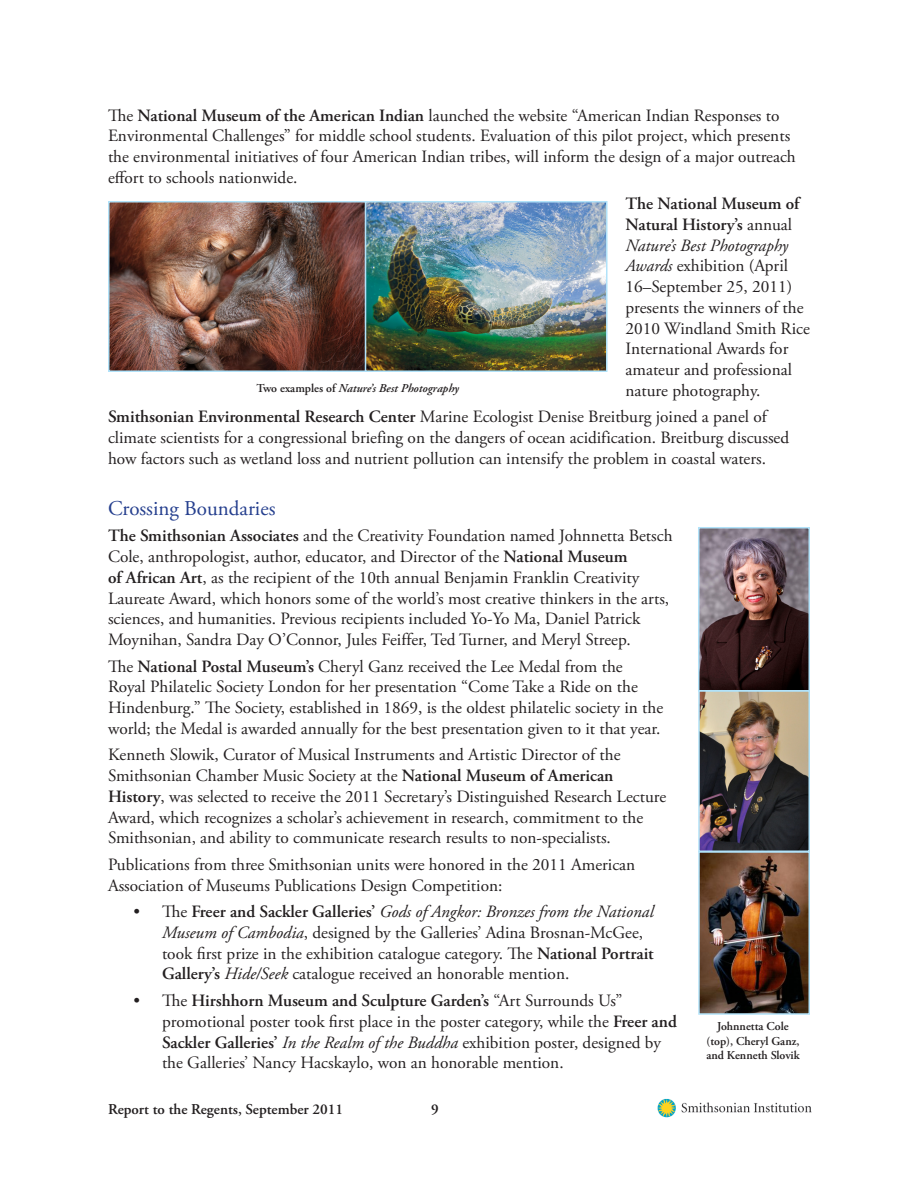
<style>
.page{position:relative;width:918px;height:1188px;background:#fff}
.page>*{position:absolute;margin:0;border:0;box-sizing:border-box;transform-origin:0 0}
.Body_Text{font:21px "Adobe Garamond Pro";color:#253f8e}
.Body_Text-2{font:17.25px/20.7px "Adobe Garamond Pro";color:#231f20}
.Bullet_Text{font:17.25px/20.7px "Adobe Garamond Pro";color:#231f20}
.t1{font:600 15px "Adobe Garamond Pro";color:#231f20}
.title_sub{font:600 12px/14.4px "Adobe Garamond Pro";color:#231f20;text-align:center}
.title_sub-2{font:italic 600 12px "Adobe Garamond Pro";color:#231f20}
.s1{font-weight:600}
.s2{font-style:italic}
.s3{font-style:normal}
</style>
<div class="page">
<img style="left:111px;top:204px;width:494px;height:165px">
<div style="left:108px;top:201px;width:258px;height:171px;border:2px solid #b1e2f9"></div>
<div style="left:365px;top:201px;width:243px;height:171px;border:2px solid #b1e2f9"></div>
<img style="left:701px;top:530px;width:106px;height:482px">
<div style="left:698px;top:690px;width:112px;height:162px;border:2px solid #b1e2f9"></div>
<div style="left:698px;top:527px;width:112px;height:165px;border:2px solid #b1e2f9"></div>
<div style="left:698px;top:851px;width:112px;height:164px;border:2px solid #b1e2f9"></div>
<img style="left:657px;top:1098px;width:155px;height:20px">
<p class="Body_Text-2" style="left:108px;top:105px;width:689px">The <span class="s1">National Museum of the American Indian</span> launched the website “American Indian Responses to Environmental Challenges” for middle school students. Evaluation of this pilot project, which presents the environmental initiatives of four American Indian tribes, will inform the design of a major outreach effort to schools nationwide.</p>
<p class="Body_Text-2" style="left:626px;top:194px;width:186px"><span class="s1">The National Museum of<br>Natural History’s</span> annual<br><span class="s2">Nature’s Best Photography<br>Awards</span> exhibition (April<br>16–September 25, 2011) presents the winners of the<br>2010 Windland Smith Rice<br>International Awards for amateur and professional nature photography.</p>
<p class="Body_Text-2" style="left:108px;top:407px;width:683px"><span class="s1">Smithsonian Environmental Research Center</span> Marine Ecologist Denise Breitburg joined a panel of climate scientists for a congressional briefing on the dangers of ocean acidification. Breitburg discussed how factors such as wetland loss and nutrient pollution can intensify the problem in coastal waters.</p>
<p class="Body_Text" style="left:108px;top:495px;width:169px">Crossing Boundaries</p>
<p class="Body_Text-2" style="left:108px;top:526px;width:566px"><span class="s1">The Smithsonian Associates</span> and the Creativity Foundation named Johnnetta Betsch Cole, anthropologist, author, educator, and Director of the <span class="s1">National Museum<br>of African Art</span>, as the recipient of the 10th annual Benjamin Franklin Creativity Laureate Award, which honors some of the world’s most creative thinkers in the arts, sciences, and humanities. Previous recipients included Yo-Yo Ma, Daniel Patrick Moynihan, Sandra Day O’Connor, Jules Feiffer, Ted Turner, and Meryl Streep.</p>
<p class="Body_Text-2" style="left:108px;top:656px;width:557px">The <span class="s1">National Postal Museum’s</span> Cheryl Ganz received the Lee Medal from the Royal Philatelic Society London for her presentation “Come Take a Ride on the Hindenburg.” The Society, established in 1869, is the oldest philatelic society in the world; the Medal is awarded annually for the best presentation given to it that year.</p>
<p class="Body_Text-2" style="left:108px;top:745px;width:560px">Kenneth Slowik, Curator of Musical Instruments and Artistic Director of the Smithsonian Chamber Music Society at the <span class="s1">National Museum of American History</span>, was selected to receive the 2011 Secretary’s Distinguished Research Lecture Award, which recognizes a scholar’s achievement in research, commitment to the Smithsonian, and ability to communicate research results to non-specialists.</p>
<p class="Body_Text-2" style="left:108px;top:855px;width:529px">Publications from three Smithsonian units were honored in the 2011 American<br>Association of Museums Publications Design Competition:</p>
<p class="Bullet_Text" style="left:162px;top:902px;width:493px">The <span class="s1">Freer and Sackler Galleries’</span> <span class="s2">Gods of Angkor: Bronzes from the National Museum of Cambodia</span>, designed by the Galleries’ Adina Brosnan-McGee, took first prize in the exhibition catalogue category. The <span class="s1">National Portrait Gallery’s</span> <span class="s2">Hide/Seek</span> catalogue received an honorable mention.</p>
<p class="Bullet_Text" style="left:162px;top:991px;width:516px">The <span class="s1">Hirshhorn Museum and Sculpture Garden’s</span> “Art Surrounds Us” promotional poster took first place in the poster category, while the <span class="s1">Freer and Sackler Galleries’</span> <span class="s2">In the Realm of the Buddha</span> exhibition poster, designed by the Galleries’ Nancy Hacskaylo, won an honorable mention.</p>
<p class="title_sub-2" style="left:256px;top:381px;width:204px"><span class="s3">Two examples of</span> Nature’s Best Photography</p>
<p class="Body_Text-2" style="left:134px;top:902px;width:8px">•</p>
<p class="Body_Text-2" style="left:134px;top:991px;width:8px">•</p>
<p class="title_sub" style="left:706px;top:1020px;width:95px">Johnnetta Cole (top), Cheryl Ganz, and Kenneth Slovik</p>
<p class="t1" style="left:108px;top:1100px;width:236px">Report to the Regents, September 2011</p>
</div>
